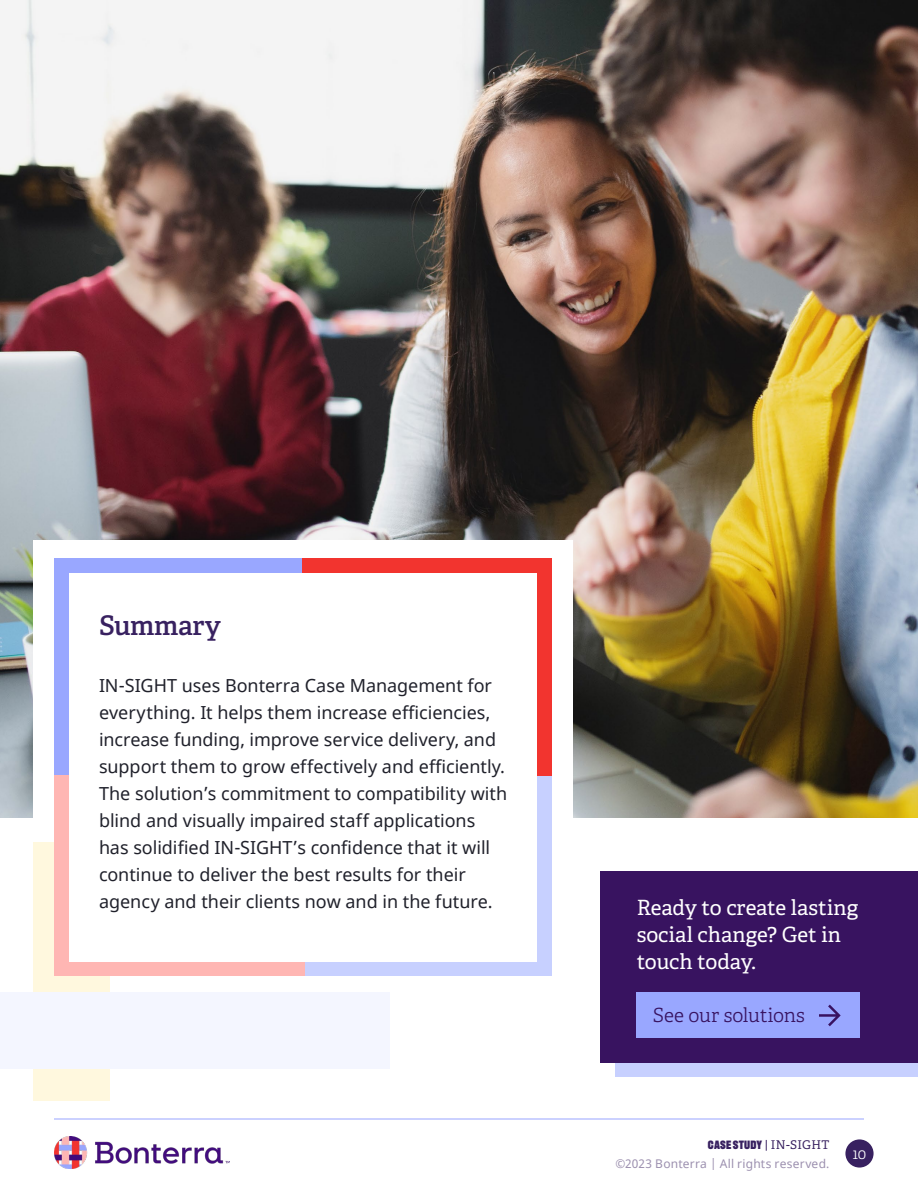
<style>
.page{position:relative;width:918px;height:1188px;background:#fff}
.page>*{position:absolute;margin:0;border:0;box-sizing:border-box;transform-origin:0 0}
.t1{font:600 27px "Adelle";letter-spacing:-.015em;color:#382160}
.t2{font:21px/27px "Adelle";color:#fff}
.t3{font:300 19.5px "Adelle";letter-spacing:-.01em;color:#381360}
.t4{font:18px/27px "Noto Sans";color:#20212b}
.t5{font:300 15px "Adelle";color:#fefefe}
.t6{font:12px "Noto Sans";letter-spacing:.02em;color:#9c90af}
.t7{font:900 12px "Recent Grotesk";letter-spacing:.015em;color:#382160}
.s1{font-family:"Adelle";font-weight:400}
</style>
<div class="page">
<div style="left:845px;top:1139px;width:29px;height:29px;background:#382160;border-radius:50%"></div>
<hr style="left:54px;top:1118px;width:810px;height:2px;background:#bac2ff">
<img style="left:54px;top:1136px;width:176px;height:33px">
<div style="left:33px;top:842px;width:77px;height:259px;background:#fff8de"></div>
<div style="left:0;top:993px;width:390px;height:76px;background:#f4f6ff"></div>
<img style="left:0;top:0;width:918px;height:818px">
<svg style="left:33px;top:540px;width:540px;height:278px"></svg>
<div style="left:305px;top:775px;width:247px;height:201px;background:#c7d0ff"></div>
<div style="left:54px;top:558px;width:248px;height:217px;background:#99a7ff"></div>
<div style="left:302px;top:558px;width:250px;height:217px;background:#f2342f"></div>
<div style="left:54px;top:775px;width:251px;height:201px;background:#ffb6b3"></div>
<svg style="left:69px;top:573px;width:468px;height:388px"></svg>
<div style="left:616px;top:885px;width:302px;height:192px;background:#c7d0ff"></div>
<div style="left:600px;top:872px;width:318px;height:191px;background:#381360"></div>
<div style="left:637px;top:993px;width:223px;height:45px;background:#99a7ff"></div>
<h1 class="t1" style="left:99px;top:608px;width:123px">Summary</h1>
<p class="t4" style="left:99px;top:672px;width:410px">IN-SIGHT uses Bonterra Case Management for everything. It helps them increase efficiencies, increase funding, improve service delivery, and support them to grow effectively and efficiently.<br>The solution’s commitment to compatibility with blind and visually impaired staff applications has solidified IN-SIGHT’s confidence that it will continue to deliver the best results for their agency and their clients now and in the future.</p>
<p class="t2" style="left:637px;top:895px;width:223px">Ready to create lasting social change? Get in touch today.</p>
<p class="t3" style="left:653px;top:1003px;width:154px">See our solutions</p>
<p class="t7" style="left:708px;top:1138px;width:123px">CASE STUDY <span class="s1">| IN-SIGHT</span></p>
<p class="t6" style="left:615px;top:1155px;width:216px">©2023 Bonterra | All rights reserved.</p>
<p class="t5" style="left:853px;top:1145px;width:15px">10</p>
</div>
